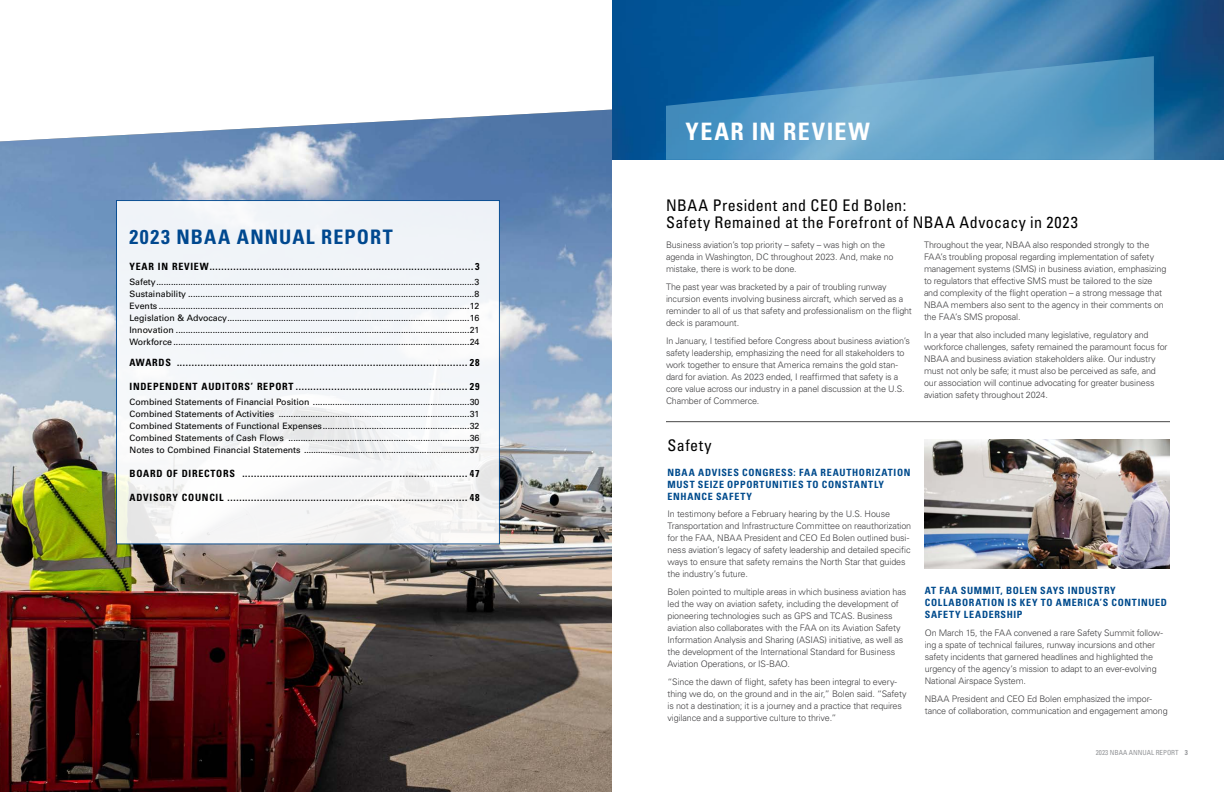
<style>
.page{position:relative;width:1224px;height:792px;background:#fff}
.page>*{position:absolute;margin:0;border:0;box-sizing:border-box;transform-origin:0 0}
.t1{font:700 condensed 24px "Univers LT Std";letter-spacing:.07em;color:#fff}
.t2{font:700 condensed 20px "Univers LT Std";letter-spacing:.06em;color:#00488f}
.t3{font:condensed 16px/17px "Univers LT Std";letter-spacing:.03em;color:#000}
.t4{font:700 condensed 10px "Univers LT Std";letter-spacing:.075em;color:#000}
.t5{font:700 condensed 10px/12px "Univers LT Std";letter-spacing:.07em;color:#004b8d}
.t6{font:300 9px/12px "Univers LT Std";letter-spacing:-.015em;color:#414042}
.t7{font:8.8px/12px "Univers LT Std";color:#000;text-align:justify}
.t8{font:condensed 7px "Univers LT Std";color:#939598}
.s1{font-weight:700}
</style>
<div class="page">
<img style="left:0;top:110px;width:612px;height:682px">
<img style="left:612px;top:0;width:612px;height:160px">
<svg style="left:666px;top:56px;width:488px;height:104px;background:#5195c1"></svg>
<hr style="left:666px;top:421px;width:504px;height:1px;background:#000">
<img style="left:924px;top:439px;width:246px;height:130px">
<div style="left:116px;top:200px;width:384px;height:344px;background:#f3f6f9;border:1px solid #00488f"></div>
<h2 class="t2" style="left:178px;top:217px;width:265px">2023 NBAA ANNUAL REPORT</h2>
<h2 class="t2" style="left:130px;top:225px;width:265px">2023 NBAA ANNUAL REPORT</h2>
<p class="t4" style="left:130px;top:261px;width:351px">YEAR IN REVIEW.........................................................................................3</p>
<p class="t7" style="left:130px;top:276px;width:352px">Safety..................................................................................................................................3<br>Sustainability .....................................................................................................................8<br>Events ...............................................................................................................................12<br>Legislation &amp; Advocacy...................................................................................................16<br>Innovation ........................................................................................................................21<br>Workforce .........................................................................................................................24</p>
<p class="t4" style="left:130px;top:356px;width:351px">AWARDS .................................................................................................. 28</p>
<p class="t4" style="left:130px;top:380px;width:351px">INDEPENDENT AUDITORS’ REPORT .......................................................... 29</p>
<p class="t7" style="left:130px;top:396px;width:352px">Combined Statements of Financial Position ................................................................30<br>Combined Statements of Activities ..............................................................................31<br>Combined Statements of Functional Expenses............................................................32<br>Combined Statements of Cash Flows ..........................................................................36<br>Notes to Combined Financial Statements ......................................................................37</p>
<p class="t4" style="left:130px;top:467px;width:351px">BOARD OF DIRECTORS ............................................................................ 47</p>
<p class="t4" style="left:130px;top:491px;width:352px">ADVISORY COUNCIL ................................................................................. 48</p>
<h1 class="t1" style="left:685px;top:116px;width:186px">YEAR IN REVIEW</h1>
<h3 class="t3" style="left:666px;top:196px;width:413px">NBAA President and CEO Ed Bolen:<br>Safety Remained at the Forefront of NBAA Advocacy in 2023</h3>
<p class="t6" style="left:666px;top:239px;width:229px">Business aviation’s top priority – safety – was high on the agenda in Washington, DC throughout 2023. And, make no mistake, there is work to be done.</p>
<p class="t6" style="left:666px;top:281px;width:247px">The past year was bracketed by a pair of troubling runway incursion events involving business aircraft, which served as a reminder to all of us that safety and professionalism on the flight deck is paramount.</p>
<p class="t6" style="left:666px;top:335px;width:246px">In January, I testified before Congress about business aviation’s safety leadership, emphasizing the need for all stakeholders to work together to ensure that America remains the gold stan&shy;dard for aviation. As 2023 ended, I reaffirmed that safety is a core value across our industry in a panel discussion at the U.S.<br>Chamber of Commerce.</p>
<p class="t6" style="left:924px;top:239px;width:244px">Throughout the year, NBAA also responded strongly to the FAA’s troubling proposal regarding implementation of safety management systems (SMS) in business aviation, emphasizing to regulators that effective SMS must be tailored to the size and complexity of the flight operation – a strong message that NBAA members also sent to the agency in their comments on the FAA’s SMS proposal.</p>
<p class="t6" style="left:924px;top:329px;width:245px">In a year that also included many legislative, regulatory and workforce challenges, safety remained the paramount focus for NBAA and business aviation stakeholders alike. Our industry must not only be safe; it must also be perceived as safe, and our association will continue advocating for greater business aviation safety throughout 2024.</p>
<h3 class="t3" style="left:668px;top:436px;width:46px">Safety</h3>
<p class="t5" style="left:668px;top:466px;width:244px">NBAA ADVISES CONGRESS: FAA REAUTHORIZATION<br>MUST SEIZE OPPORTUNITIES TO CONSTANTLY<br>ENHANCE SAFETY</p>
<p class="t6" style="left:668px;top:508px;width:245px">In testimony before a February hearing by the U.S. House Transportation and Infrastructure Committee on reauthorization for the FAA, NBAA President and CEO Ed Bolen outlined busi&shy;ness aviation’s legacy of safety leadership and detailed specific ways to ensure that safety remains the North Star that guides the industry’s future.</p>
<p class="t6" style="left:668px;top:586px;width:240px">Bolen pointed to multiple areas in which business aviation has led the way on aviation safety, including the development of pioneering technologies such as GPS and TCAS. Business aviation also collaborates with the FAA on its Aviation Safety Information Analysis and Sharing (ASIAS) initiative, as well as the development of the International Standard for Business Aviation Operations, or IS-BAO.</p>
<p class="t6" style="left:668px;top:676px;width:241px">“Since the dawn of flight, safety has been integral to every&shy;thing we do, on the ground and in the air,” Bolen said. “Safety is not a destination; it is a journey and a practice that requires vigilance and a supportive culture to thrive.”</p>
<p class="t5" style="left:925px;top:584px;width:244px">AT FAA SUMMIT, BOLEN SAYS INDUSTRY<br>COLLABORATION IS KEY TO AMERICA’S CONTINUED<br>SAFETY LEADERSHIP</p>
<p class="t6" style="left:925px;top:627px;width:240px">On March 15, the FAA convened a rare Safety Summit follow&shy;ing a spate of technical failures, runway incursions and other safety incidents that garnered headlines and highlighted the urgency of the agency’s mission to adapt to an ever-evolving National Airspace System.</p>
<p class="t6" style="left:925px;top:692px;width:244px">NBAA President and CEO Ed Bolen emphasized the impor&shy;tance of collaboration, communication and engagement among</p>
<p class="t8" style="left:1096px;top:749px;width:94px">2023 NBAA ANNUAL REPORT <span class="s1">3</span></p>
</div>
